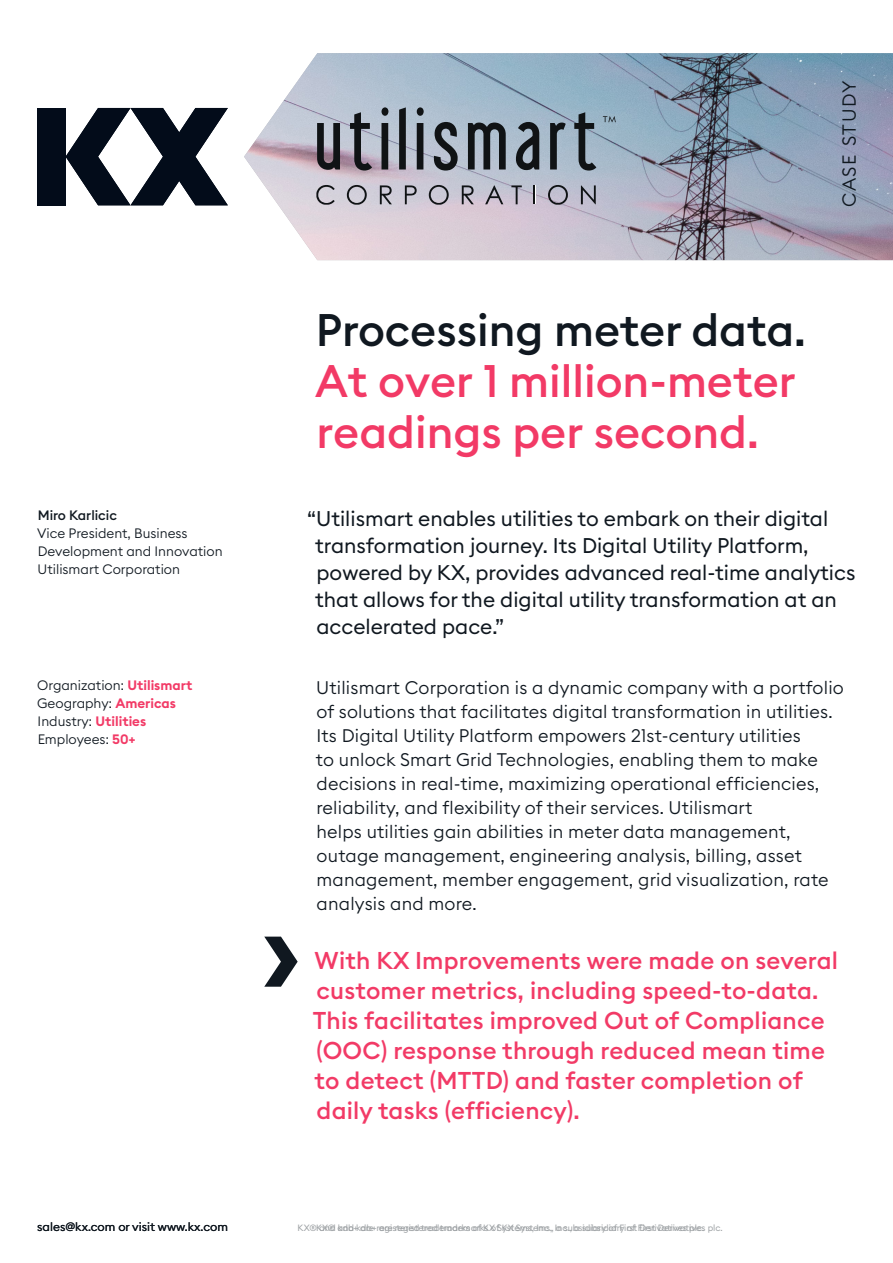
<style>
.page{position:relative;width:893px;height:1263px;background:#fff}
.page>*{position:absolute;margin:0;border:0;box-sizing:border-box;transform-origin:0 0}
.t1{font:500 45px/51px "Euclid Square";color:#f23a66}
.benefit{font:500 24px/30px "Euclid Square";letter-spacing:.01em;color:#f23a66}
.quote{font:21px/27px "Euclid Square";color:#101820}
.t2{font:300 18.6px "Euclid Square";letter-spacing:.08em;color:#101820}
.body_12pt{font:300 18px/24px "Euclid Square";letter-spacing:.01em;color:#101820}
.margin_text{font:300 13.5px/18px "Euclid Square";color:#101820}
.margin_text-2{font:500 13.5px "Euclid Square";color:#101820}
.email_details{font:12px "Euclid Square";color:#101820}
.trademark{font:9px "Euclid Square";color:#9fa3a6}
.s1{font-weight:600;color:#f23a66}
.s2{color:#101820}
</style>
<div class="page">
<img style="left:244px;top:53px;width:649px;height:207px">
<svg style="left:603px;top:116px;width:13px;height:6px"></svg>
<svg style="left:316px;top:185px;width:19px;height:20px"></svg>
<svg style="left:347px;top:185px;width:20px;height:21px"></svg>
<svg style="left:380px;top:185px;width:12px;height:19px"></svg>
<svg style="left:405px;top:185px;width:12px;height:19px"></svg>
<svg style="left:429px;top:185px;width:20px;height:21px"></svg>
<svg style="left:462px;top:185px;width:12px;height:19px"></svg>
<svg style="left:485px;top:185px;width:18px;height:19px"></svg>
<svg style="left:511px;top:185px;width:11px;height:19px"></svg>
<svg style="left:533px;top:185px;width:2px;height:19px"></svg>
<svg style="left:548px;top:185px;width:20px;height:21px"></svg>
<svg style="left:581px;top:185px;width:15px;height:19px"></svg>
<svg style="left:317px;top:123px;width:23px;height:47px"></svg>
<svg style="left:350px;top:112px;width:22px;height:59px"></svg>
<svg style="left:381px;top:108px;width:7px;height:61px"></svg>
<svg style="left:399px;top:108px;width:7px;height:61px"></svg>
<svg style="left:417px;top:108px;width:7px;height:61px"></svg>
<svg style="left:434px;top:122px;width:24px;height:49px"></svg>
<svg style="left:468px;top:123px;width:38px;height:46px;background:#545c64"></svg>
<svg style="left:516px;top:122px;width:23px;height:48px"></svg>
<svg style="left:550px;top:123px;width:16px;height:46px"></svg>
<svg style="left:574px;top:112px;width:22px;height:59px"></svg>
<svg style="left:264px;top:936px;width:34px;height:51px"></svg>
<div style="left:37px;top:108px;width:29px;height:97px;background:#030c1a"></div>
<svg style="left:66px;top:108px;width:162px;height:97px"></svg>
<p class="margin_text-2" style="left:38px;top:507px;width:81px">Miro Karlicic</p>
<p class="margin_text" style="left:37px;top:524px;width:187px">Vice President, Business<br>Development and Innovation<br>Utilismart Corporation</p>
<p class="margin_text" style="left:37px;top:676px;width:156px">Organization: <span class="s1">Utilismart</span></p>
<p class="margin_text" style="left:37px;top:694px;width:140px">Geography: <span class="s1">Americas</span></p>
<p class="margin_text" style="left:38px;top:712px;width:110px">Industry: <span class="s1">Utilities</span></p>
<p class="margin_text" style="left:38px;top:730px;width:99px">Employees: <span class="s1">50+</span></p>
<p class="t2" style="left:837px;top:207px;width:128px;rotate:-90deg">CASE STUDY</p>
<p class="t1" style="left:315px;top:304px;width:492px"><span class="s2">Processing meter data.<br></span>At over 1 million-meter readings per second.</p>
<p class="quote" style="left:315px;top:505px;width:542px;text-indent:-8px">“Utilismart enables utilities to embark on their digital transformation journey. Its Digital Utility Platform, powered by KX, provides advanced real-time analytics that allows for the digital utility transformation at an accelerated pace.”</p>
<p class="body_12pt" style="left:316px;top:675px;width:529px">Utilismart Corporation is a dynamic company with a portfolio of solutions that facilitates digital transformation in utilities.<br>Its Digital Utility Platform empowers 21st-century utilities<br>to unlock Smart Grid Technologies, enabling them to make decisions in real-time, maximizing operational efficiencies, reliability, and flexibility of their services. Utilismart<br>helps utilities gain abilities in meter data management, outage management, engineering analysis, billing, asset management, member engagement, grid visualization, rate analysis and more.</p>
<p class="benefit" style="left:313px;top:946px;width:527px">With KX Improvements were made on several customer metrics, including speed-to-data.<br>This facilitates improved Out of Compliance (OOC) response through reduced mean time to detect (MTTD) and faster completion of daily tasks (efficiency).</p>
<p class="email_details" style="left:37px;top:1219px;width:192px">sales@kx.com or visit www.kx.com</p>
<p class="trademark" style="left:316px;top:1222px;width:408px">KX® and kdb+ are registered trademarks of KX Systems, Inc., a subsidiary of First Derivatives plc.</p>
<p class="trademark" style="left:298px;top:1222px;width:408px">KX® and kdb+ are registered trademarks of KX Systems, Inc., a subsidiary of First Derivatives plc.</p>
</div>
